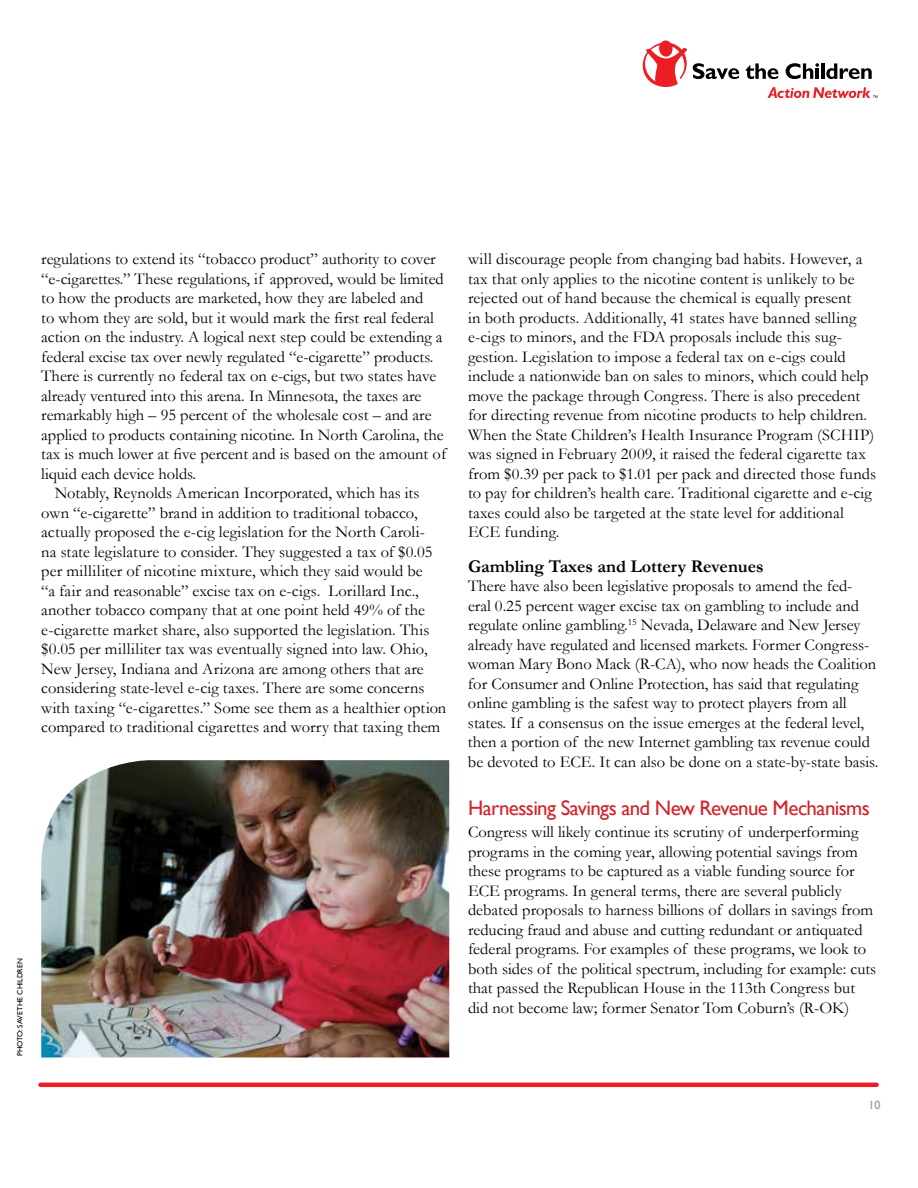
<style>
.page{position:relative;width:918px;height:1188px;background:#fff}
.page>*{position:absolute;margin:0;border:0;box-sizing:border-box;transform-origin:0 0}
.t1{font:21px "Gill Sans";letter-spacing:-.03em;color:#d2232a}
.t2{font:700 18px "Garamond";color:#000}
.t3{font:16.5px/19.5px "Garamond";color:#000}
.t4{font:12px "Gill Sans";color:#939598}
.t5{font:7.5px "Gill Sans";color:#000}
</style>
<div class="page">
<svg style="left:746px;top:63px;width:33px;height:16px"></svg>
<svg style="left:786px;top:63px;width:33px;height:16px"></svg>
<hr style="left:821px;top:63px;width:4px;height:16px;background:#000">
<svg style="left:826px;top:63px;width:46px;height:16px"></svg>
<svg style="left:643px;top:40px;width:96px;height:47px"></svg>
<svg style="left:768px;top:87px;width:109px;height:11px"></svg>
<hr style="left:40px;top:1083px;width:837px;height:4px;background:#ed1d24">
<img style="left:41px;top:760px;width:408px;height:298px">
<p class="t3" style="left:41px;top:249px;width:396px">regulations to extend its “tobacco product” authority to cover</p>
<p class="t3" style="left:41px;top:268px;width:404px">“e-cigarettes.” These regulations, if approved, would be limited</p>
<p class="t3" style="left:41px;top:288px;width:384px">to how the products are marketed, how they are labeled and</p>
<p class="t3" style="left:41px;top:307px;width:394px">to whom they are sold, but it would mark the first real federal</p>
<p class="t3" style="left:41px;top:327px;width:403px">action on the industry. A logical next step could be extending a</p>
<p class="t3" style="left:41px;top:346px;width:394px">federal excise tax over newly regulated “e-cigarette” products.</p>
<p class="t3" style="left:41px;top:366px;width:397px">There is currently no federal tax on e-cigs, but two states have</p>
<p class="t3" style="left:41px;top:385px;width:382px">already ventured into this arena. In Minnesota, the taxes are</p>
<p class="t3" style="left:41px;top:405px;width:392px">remarkably high – 95 percent of the wholesale cost – and are</p>
<p class="t3" style="left:41px;top:424px;width:404px">applied to products containing nicotine. In North Carolina, the</p>
<p class="t3" style="left:41px;top:444px;width:407px">tax is much lower at five percent and is based on the amount of</p>
<p class="t3" style="left:41px;top:463px;width:157px">liquid each device holds.</p>
<p class="t3" style="left:55px;top:483px;width:366px">Notably, Reynolds American Incorporated, which has its</p>
<p class="t3" style="left:41px;top:502px;width:378px">own “e-cigarette” brand in addition to traditional tobacco,</p>
<p class="t3" style="left:41px;top:522px;width:385px">actually proposed the e-cig legislation for the North Caroli-</p>
<p class="t3" style="left:41px;top:541px;width:393px">na state legislature to consider. They suggested a tax of $0.05</p>
<p class="t3" style="left:41px;top:561px;width:383px">per milliliter of nicotine mixture, which they said would be</p>
<p class="t3" style="left:41px;top:580px;width:379px">“a fair and reasonable” excise tax on e-cigs. Lorillard Inc.,</p>
<p class="t3" style="left:41px;top:600px;width:385px">another tobacco company that at one point held 49% of the</p>
<p class="t3" style="left:41px;top:619px;width:390px">e-cigarette market share, also supported the legislation. This</p>
<p class="t3" style="left:41px;top:639px;width:388px">$0.05 per milliliter tax was eventually signed into law. Ohio,</p>
<p class="t3" style="left:41px;top:658px;width:384px">New Jersey, Indiana and Arizona are among others that are</p>
<p class="t3" style="left:41px;top:678px;width:385px">considering state-level e-cig taxes. There are some concerns</p>
<p class="t3" style="left:41px;top:697px;width:407px">with taxing “e-cigarettes.” Some see them as a healthier option</p>
<p class="t3" style="left:41px;top:717px;width:401px">compared to traditional cigarettes and worry that taxing them</p>
<p class="t5" style="left:16px;top:1056px;width:99px;rotate:-90deg">PHOTO: SAVE THE CHILDREN</p>
<p class="t3" style="left:468px;top:249px;width:410px">will discourage people from changing bad habits. However, a tax that only applies to the nicotine content is unlikely to be rejected out of hand because the chemical is equally present<br>in both products. Additionally, 41 states have banned selling e-cigs to minors, and the FDA proposals include this sug&shy;gestion. Legislation to impose a federal tax on e-cigs could include a nationwide ban on sales to minors, which could help move the package through Congress. There is also precedent for directing revenue from nicotine products to help children.<br>When the State Children’s Health Insurance Program (SCHIP) was signed in February 2009, it raised the federal cigarette tax from $0.39 per pack to $1.01 per pack and directed those funds to pay for children’s health care. Traditional cigarette and e-cig taxes could also be targeted at the state level for additional ECE funding.</p>
<p class="t2" style="left:468px;top:555px;width:297px">Gambling Taxes and Lottery Revenues</p>
<p class="t3" style="left:468px;top:576px;width:412px">There have also been legislative proposals to amend the fed&shy;eral 0.25 percent wager excise tax on gambling to include and regulate online gambling.<sup>15</sup> Nevada, Delaware and New Jersey already have regulated and licensed markets. Former Congress&shy;woman Mary Bono Mack (R-CA), who now heads the Coalition for Consumer and Online Protection, has said that regulating online gambling is the safest way to protect players from all states. If a consensus on the issue emerges at the federal level, then a portion of the new Internet gambling tax revenue could be devoted to ECE. It can also be done on a state-by-state basis.</p>
<p class="t1" style="left:468px;top:795px;width:403px">Harnessing Savings and New Revenue Mechanisms</p>
<p class="t3" style="left:468px;top:822px;width:410px">Congress will likely continue its scrutiny of underperforming programs in the coming year, allowing potential savings from these programs to be captured as a viable funding source for ECE programs. In general terms, there are several publicly debated proposals to harness billions of dollars in savings from reducing fraud and abuse and cutting redundant or antiquated federal programs. For examples of these programs, we look to both sides of the political spectrum, including for example: cuts that passed the Republican House in the 113th Congress but did not become law; former Senator Tom Coburn’s (R-OK)</p>
<p class="t4" style="left:869px;top:1098px;width:13px">10</p>
</div>
